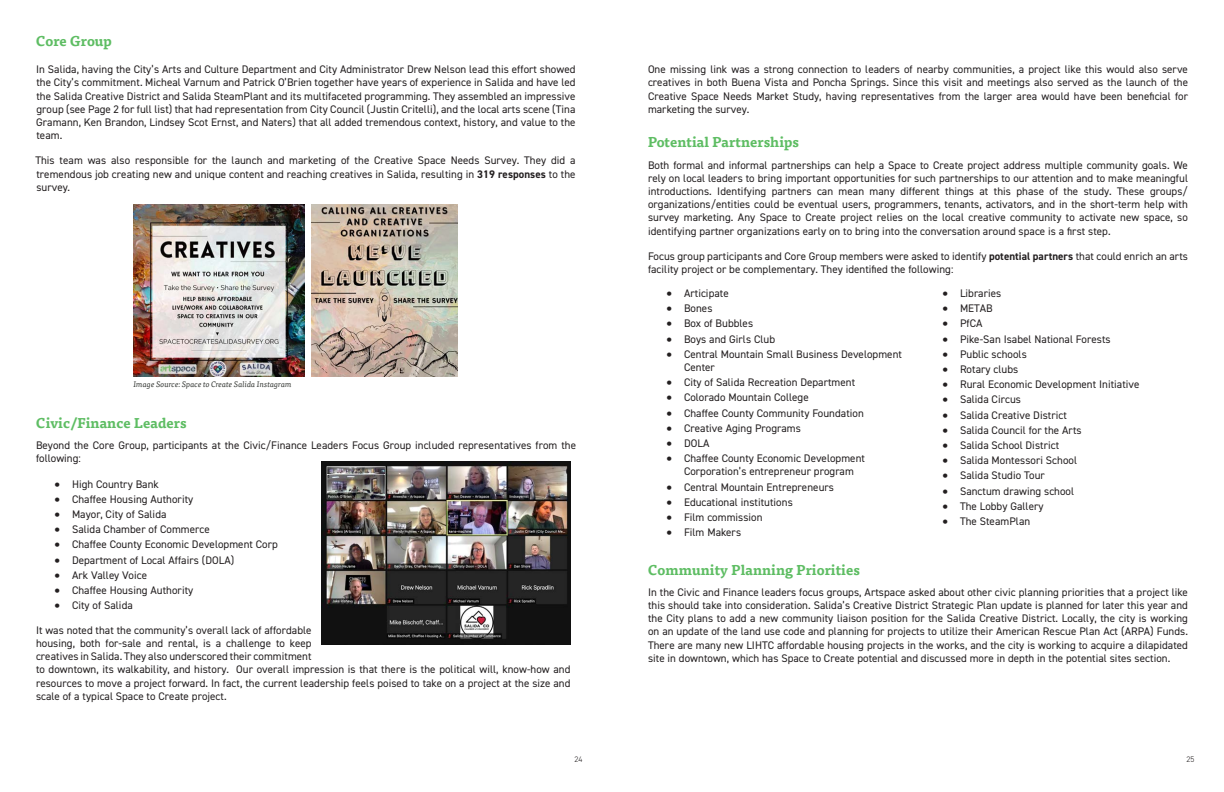
<style>
.page{position:relative;width:1224px;height:792px;background:#fff}
.page>*{position:absolute;margin:0;border:0;box-sizing:border-box;transform-origin:0 0}
.t1{font:700 14px "Tisa Pro";color:#5ebd63}
.Bullet_style_2{font:11px/13.2px "DIN2014";letter-spacing:.005em;color:#231f20}
.StandardBody{font:11px/13.2px "DIN2014";letter-spacing:.005em;color:#231f20;text-align:justify}
.t2{font:italic 8px "Tisa Pro";color:#373a36}
.t3{font:300 8px "DIN2014";color:#231f20}
.s1{font-weight:700}
.s2{font-family:"Helvetica Neue";font-size:10px}
</style>
<div class="page">
<img style="left:322px;top:462px;width:248px;height:182px">
<img style="left:311px;top:204px;width:147px;height:172px">
<img style="left:133px;top:204px;width:172px;height:172px">
<p class="t1" style="left:36px;top:30px;width:78px">Core Group</p>
<p class="StandardBody" style="left:36px;top:63px;width:541px">In Salida, having the City’s Arts and Culture Department and City Administrator Drew Nelson lead this effort showed the City’s commitment. Micheal Varnum and Patrick O’Brien together have years of experience in Salida and have led the Salida Creative District and Salida SteamPlant and its multifaceted programming. They assembled an impressive group (see Page 2 for full list) that had representation from City Council (Justin Critelli), and the local arts scene (Tina Gramann, Ken Brandon, Lindsey Scot Ernst, and Naters) that all added tremendous context, history, and value to the team.</p>
<p class="StandardBody" style="left:35px;top:154px;width:542px">This team was also responsible for the launch and marketing of the Creative Space Needs Survey. They did a tremendous job creating new and unique content and reaching creatives in Salida, resulting in <span class="s1">319 responses</span> to the survey.</p>
<p class="t2" style="left:134px;top:378px;width:160px">Image Source: Space to Create Salida Instagram</p>
<p class="t1" style="left:36px;top:412px;width:152px">Civic/Finance Leaders</p>
<p class="Bullet_style_2" style="left:36px;top:439px;width:542px">Beyond the Core Group, participants at the Civic/Finance Leaders Focus Group included representatives from the following:</p>
<p class="Bullet_style_2" style="left:54px;top:477px;width:106px"><span class="s2">●</span> High Country Bank</p>
<p class="Bullet_style_2" style="left:54px;top:492px;width:141px"><span class="s2">●</span> Chaffee Housing Authority</p>
<p class="Bullet_style_2" style="left:54px;top:507px;width:114px"><span class="s2">●</span> Mayor, City of Salida</p>
<p class="Bullet_style_2" style="left:54px;top:523px;width:157px"><span class="s2">●</span> Salida Chamber of Commerce</p>
<p class="Bullet_style_2" style="left:54px;top:538px;width:225px"><span class="s2">●</span> Chaffee County Economic Development Corp</p>
<p class="Bullet_style_2" style="left:54px;top:553px;width:182px"><span class="s2">●</span> Department of Local Affairs (DOLA)</p>
<p class="Bullet_style_2" style="left:54px;top:568px;width:95px"><span class="s2">●</span> Ark Valley Voice</p>
<p class="Bullet_style_2" style="left:54px;top:583px;width:141px"><span class="s2">●</span> Chaffee Housing Authority</p>
<p class="Bullet_style_2" style="left:54px;top:599px;width:80px"><span class="s2">●</span> City of Salida</p>
<p class="StandardBody" style="left:36px;top:623px;width:536px;text-align:left">It was noted that the community’s overall lack of affordable<br>housing, both for-sale and rental, is a challenge to keep<br>creatives in Salida. They also underscored their commitment<br>to downtown, its walkability, and history. Our overall impression is that there is the political will, know-how and resources to move a project forward. In fact, the current leadership feels poised to take on a project at the size and scale of a typical Space to Create project.</p>
<p class="StandardBody" style="left:648px;top:63px;width:542px">One missing link was a strong connection to leaders of nearby communities, a project like this would also serve creatives in both Buena Vista and Poncha Springs. Since this visit and meetings also served as the launch of the Creative Space Needs Market Study, having representatives from the larger area would have been beneficial for marketing the survey.</p>
<p class="t1" style="left:648px;top:131px;width:153px">Potential Partnerships</p>
<p class="Bullet_style_2" style="left:648px;top:158px;width:542px;text-align:justify">Both formal and informal partnerships can help a Space to Create project address multiple community goals. We rely on local leaders to bring important opportunities for such partnerships to our attention and to make meaningful introductions. Identifying partners can mean many different things at this phase of the study. These groups/ organizations/entities could be eventual users, programmers, tenants, activators, and in the short-term help with survey marketing. Any Space to Create project relies on the local creative community to activate new space, so identifying partner organizations early on to bring into the conversation around space is a first step.</p>
<p class="Bullet_style_2" style="left:648px;top:249px;width:542px">Focus group participants and Core Group members were asked to identify <span class="s1">potential partners</span> that could enrich an arts facility project or be complementary. They identified the following:</p>
<p class="Bullet_style_2" style="left:666px;top:286px;width:64px"><span class="s2">●</span> Articipate</p>
<p class="Bullet_style_2" style="left:666px;top:302px;width:48px"><span class="s2">●</span> Bones</p>
<p class="Bullet_style_2" style="left:666px;top:317px;width:89px"><span class="s2">●</span> Box of Bubbles</p>
<p class="Bullet_style_2" style="left:666px;top:332px;width:111px"><span class="s2">●</span> Boys and Girls Club</p>
<p class="Bullet_style_2" style="left:684px;top:347px;width:220px;text-indent:-18px"><span class="s2">●</span> Central Mountain Small Business Development<br>Center</p>
<p class="Bullet_style_2" style="left:666px;top:376px;width:191px"><span class="s2">●</span> City of Salida Recreation Department</p>
<p class="Bullet_style_2" style="left:666px;top:391px;width:144px"><span class="s2">●</span> Colorado Mountain College</p>
<p class="Bullet_style_2" style="left:666px;top:406px;width:199px"><span class="s2">●</span> Chaffee County Community Foundation</p>
<p class="Bullet_style_2" style="left:666px;top:421px;width:136px"><span class="s2">●</span> Creative Aging Programs</p>
<p class="Bullet_style_2" style="left:666px;top:436px;width:45px"><span class="s2">●</span> DOLA</p>
<p class="Bullet_style_2" style="left:684px;top:452px;width:182px;text-indent:-18px"><span class="s2">●</span> Chaffee County Economic Development<br>Corporation’s entrepreneur program</p>
<p class="Bullet_style_2" style="left:666px;top:480px;width:170px"><span class="s2">●</span> Central Mountain Entrepreneurs</p>
<p class="Bullet_style_2" style="left:666px;top:495px;width:128px"><span class="s2">●</span> Educational institutions</p>
<p class="Bullet_style_2" style="left:666px;top:510px;width:98px"><span class="s2">●</span> Film commission</p>
<p class="Bullet_style_2" style="left:666px;top:526px;width:77px"><span class="s2">●</span> Film Makers</p>
<p class="Bullet_style_2" style="left:942px;top:286px;width:61px"><span class="s2">●</span> Libraries</p>
<p class="Bullet_style_2" style="left:942px;top:302px;width:52px"><span class="s2">●</span> METAB</p>
<p class="Bullet_style_2" style="left:942px;top:317px;width:42px"><span class="s2">●</span> PfCA</p>
<p class="Bullet_style_2" style="left:942px;top:332px;width:170px"><span class="s2">●</span> Pike-San Isabel National Forests</p>
<p class="Bullet_style_2" style="left:942px;top:347px;width:86px"><span class="s2">●</span> Public schools</p>
<p class="Bullet_style_2" style="left:942px;top:362px;width:78px"><span class="s2">●</span> Rotary clubs</p>
<p class="Bullet_style_2" style="left:942px;top:378px;width:199px"><span class="s2">●</span> Rural Economic Development Initiative</p>
<p class="Bullet_style_2" style="left:942px;top:393px;width:81px"><span class="s2">●</span> Salida Circus</p>
<p class="Bullet_style_2" style="left:942px;top:408px;width:126px"><span class="s2">●</span> Salida Creative District</p>
<p class="Bullet_style_2" style="left:942px;top:423px;width:141px"><span class="s2">●</span> Salida Council for the Arts</p>
<p class="Bullet_style_2" style="left:942px;top:438px;width:119px"><span class="s2">●</span> Salida School District</p>
<p class="Bullet_style_2" style="left:942px;top:454px;width:137px"><span class="s2">●</span> Salida Montessori School</p>
<p class="Bullet_style_2" style="left:942px;top:469px;width:104px"><span class="s2">●</span> Salida Studio Tour</p>
<p class="Bullet_style_2" style="left:942px;top:484px;width:134px"><span class="s2">●</span> Sanctum drawing school</p>
<p class="Bullet_style_2" style="left:942px;top:499px;width:103px"><span class="s2">●</span> The Lobby Gallery</p>
<p class="Bullet_style_2" style="left:942px;top:514px;width:90px"><span class="s2">●</span> The SteamPlan</p>
<p class="t1" style="left:648px;top:558px;width:213px">Community Planning Priorities</p>
<p class="Bullet_style_2" style="left:648px;top:585px;width:542px;text-align:justify">In the Civic and Finance leaders focus groups, Artspace asked about other civic planning priorities that a project like this should take into consideration. Salida’s Creative District Strategic Plan update is planned for later this year and the City plans to add a new community liaison position for the Salida Creative District. Locally, the city is working on an update of the land use code and planning for projects to utilize their American Rescue Plan Act (ARPA) Funds.<br>There are many new LIHTC affordable housing projects in the works, and the city is working to acquire a dilapidated site in downtown, which has Space to Create potential and discussed more in depth in the potential sites section.</p>
<p class="t3" style="left:575px;top:755px;width:9px">24</p>
<p class="t3" style="left:1186px;top:755px;width:9px">25</p>
</div>
